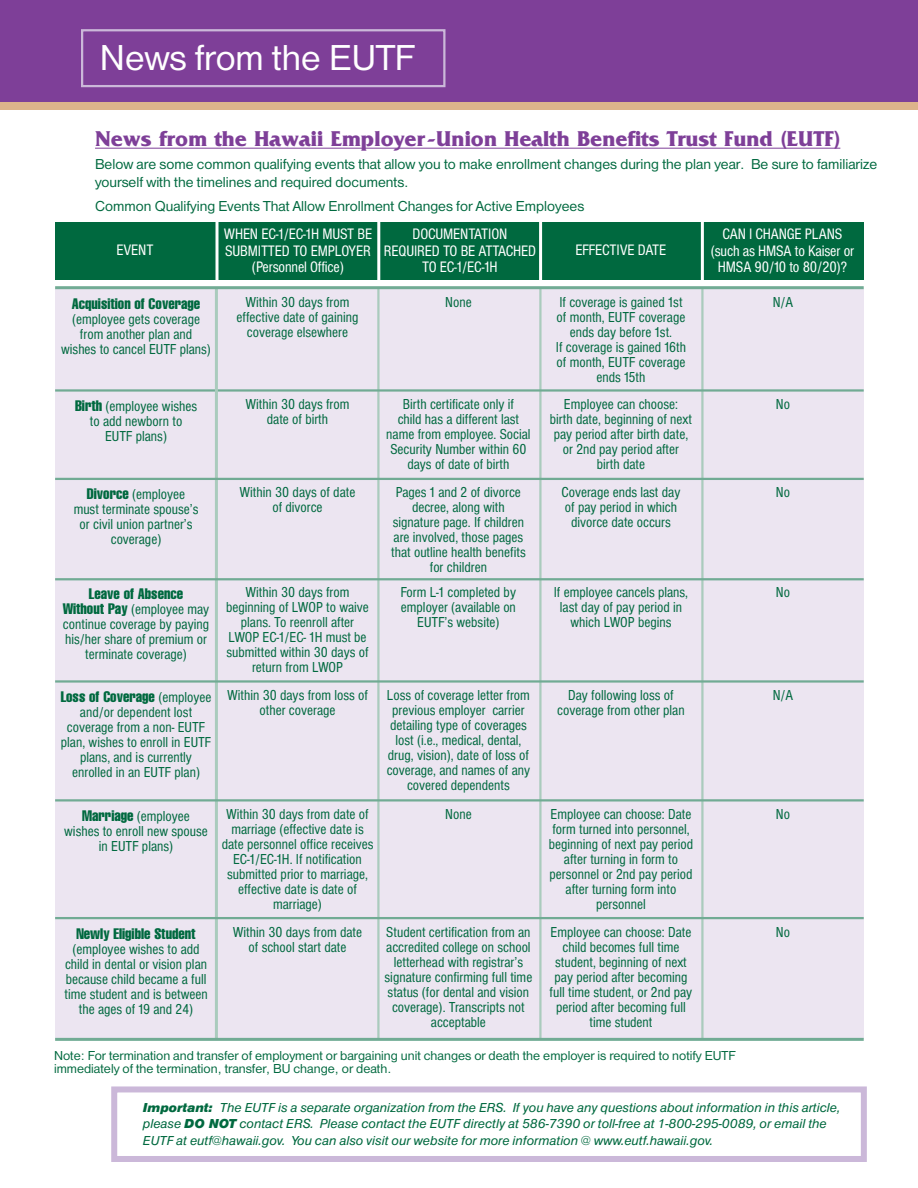
<style>
.page{position:relative;width:918px;height:1188px;background:#fff}
.page>*{position:absolute;margin:0;border:0;box-sizing:border-box;transform-origin:0 0}
.t1{font:37.5px "Helvetica Rmn";color:#fff}
.t2{font:700 22.5px "Friz Quadrata";color:#7e3f98}
.t3{font:condensed 15.75px/16.5px "Helvetica";letter-spacing:-.01em;color:#fff;text-align:center}
.t4{font:condensed 15px/15px "Helvetica";color:#00693f;text-align:center}
.t5{font:15px/18px "Helvetica Rmn";color:#00693f}
.t6{font:extra-condensed 15px "Helvetica";color:#00693f}
.t7{font:13.5px/16.5px "Helvetica Itl";color:#00693f}
.t8{font:13.5px/13.5px "Helvetica Rmn";color:#00693f}
.s1{font-stretch:extra-condensed}
.s2{font-stretch:condensed}
.s3{font-family:"Helvetica Bld Itl"}
</style>
<div class="page">
<div style="left:55px;top:222px;width:809px;height:58px;background:#00693f"></div>
<hr style="left:216px;top:216px;width:3px;height:69px;background:#fff">
<hr style="left:377px;top:216px;width:3px;height:69px;background:#fff">
<hr style="left:539px;top:216px;width:3px;height:69px;background:#fff">
<hr style="left:701px;top:216px;width:3px;height:69px;background:#fff">
<div style="left:0;top:42px;width:918px;height:68px;background:#ddb38b"></div>
<div style="left:0;top:0;width:918px;height:102px;background:#7e3f98"></div>
<hr style="left:95px;top:148px;width:745px;height:1px;background:#7e3f98">
<div style="left:81px;top:29px;width:365px;height:58px;border:2px solid #cbb8d9"></div>
<div style="left:111px;top:1086px;width:756px;height:76px;border:6px solid #cbb8d9"></div>
<div style="left:55px;top:289px;width:809px;height:750px;background:#ece5f1"></div>
<hr style="left:539px;top:288px;width:3px;height:751px;background:#aacbbd">
<hr style="left:701px;top:288px;width:3px;height:751px;background:#aacbbd">
<hr style="left:377px;top:288px;width:3px;height:751px;background:#aacbbd">
<hr style="left:55px;top:389px;width:809px;height:3px;background:#71ab94">
<hr style="left:215px;top:288px;width:3px;height:752px;background:#aacbbd">
<hr style="left:55px;top:478px;width:809px;height:2px;background:#71ab94">
<hr style="left:55px;top:578px;width:809px;height:2px;background:#71ab94">
<hr style="left:55px;top:680px;width:809px;height:3px;background:#71ab94">
<hr style="left:55px;top:1038px;width:809px;height:3px;background:#71ab94">
<hr style="left:55px;top:286px;width:809px;height:3px;background:#71ab94">
<hr style="left:55px;top:799px;width:809px;height:3px;background:#71ab94">
<hr style="left:55px;top:917px;width:809px;height:2px;background:#71ab94">
<h1 class="t1" style="left:100px;top:36px;width:317px">News from the EUTF</h1>
<h2 class="t2" style="left:95px;top:126px;width:747px">News from the Hawaii Employer-Union Health Benefits Trust Fund (EUTF)</h2>
<p class="t5" style="left:95px;top:154px;width:784px">Below are some common qualifying events that allow you to make enrollment changes during the plan year. Be sure to familiarize yourself with the timelines and required documents.</p>
<p class="t5" style="left:95px;top:196px;width:491px">Common Qualifying Events That Allow Enrollment Changes for Active Employees</p>
<p class="t3" style="left:224px;top:226px;width:150px">WHEN EC-1/EC-1H MUST BE<br>SUBMITTED TO EMPLOYER (Personnel Office)</p>
<p class="t3" style="left:384px;top:226px;width:153px">DOCUMENTATION<br>REQUIRED TO BE ATTACHED<br>TO EC-1/EC-1H</p>
<p class="t3" style="left:711px;top:226px;width:145px">CAN I CHANGE PLANS (such as HMSA to Kaiser or<br>HMSA 90/10 to 80/20)?</p>
<p class="t3" style="left:575px;top:241px;width:93px">EFFECTIVE DATE</p>
<p class="t3" style="left:117px;top:241px;width:38px">EVENT</p>
<p class="t4" style="left:237px;top:294px;width:123px">Within 30 days from effective date of gaining coverage elsewhere</p>
<p class="t4" style="left:445px;top:294px;width:28px">None</p>
<p class="t4" style="left:556px;top:294px;width:132px">If coverage is gained 1st of month, EUTF coverage ends day before 1st.<br>If coverage is gained 16th of month, EUTF coverage ends 15th</p>
<p class="t6" style="left:72px;top:294px;width:130px">Acquisition of Coverage</p>
<p class="t4" style="left:773px;top:294px;width:22px">N/A</p>
<p class="t4" style="left:61px;top:311px;width:151px">(employee gets coverage from another plan and wishes to cancel EUTF plans)</p>
<p class="t4" style="left:246px;top:396px;width:105px">Within 30 days from date of birth</p>
<p class="t4" style="left:386px;top:396px;width:146px">Birth certificate only if<br>child has a different last name from employee. Social<br>Security Number within 60 days of date of birth</p>
<p class="t4" style="left:550px;top:396px;width:144px">Employee can choose:<br>birth date, beginning of next pay period after birth date, or 2nd pay period after birth date</p>
<p class="t4" style="left:75px;top:398px;width:124px"><span class="s1">Birth</span> (employee wishes</p>
<p class="t4" style="left:776px;top:396px;width:16px">No</p>
<p class="t4" style="left:90px;top:413px;width:94px">to add newborn to<br>EUTF plans)</p>
<p class="t4" style="left:240px;top:484px;width:117px">Within 30 days of date of divorce</p>
<p class="t4" style="left:391px;top:484px;width:136px">Pages 1 and 2 of divorce decree, along with signature page. If children are involved, those pages that outline health benefits for children</p>
<p class="t4" style="left:562px;top:484px;width:120px">Coverage ends last day of pay period in which divorce date occurs</p>
<p class="t4" style="left:87px;top:486px;width:100px"><span class="s1">Divorce</span> (employee</p>
<p class="t4" style="left:776px;top:484px;width:16px">No</p>
<p class="t4" style="left:74px;top:501px;width:126px">must terminate spouse’s or civil union partner’s coverage)</p>
<p class="t4" style="left:226px;top:585px;width:144px">Within 30 days from beginning of LWOP to waive plans. To reenroll after<br>LWOP EC-1/EC- 1H must be submitted within 30 days of return from LWOP</p>
<p class="t4" style="left:401px;top:585px;width:117px">Form L-1 completed by employer (available on<br>EUTF’s website)</p>
<p class="t4" style="left:554px;top:585px;width:136px">If employee cancels plans, last day of pay period in which LWOP begins</p>
<p class="t6" style="left:89px;top:585px;width:96px">Leave of Absence</p>
<p class="t4" style="left:776px;top:585px;width:16px">No</p>
<p class="t4" style="left:63px;top:602px;width:148px"><span class="s1">Without Pay</span> (employee may continue coverage by paying his/her share of premium or terminate coverage)</p>
<p class="t4" style="left:227px;top:688px;width:142px">Within 30 days from loss of other coverage</p>
<p class="t4" style="left:387px;top:688px;width:145px">Loss of coverage letter from previous employer carrier detailing type of coverages lost (i.e., medical, dental, drug, vision), date of loss of coverage, and names of any covered dependents</p>
<p class="t4" style="left:557px;top:688px;width:129px">Day following loss of coverage from other plan</p>
<p class="t6" style="left:61px;top:687px;width:152px">Loss of Coverage <span class="s2">(employee</span></p>
<p class="t4" style="left:773px;top:688px;width:22px">N/A</p>
<p class="t4" style="left:61px;top:705px;width:152px">and/or dependent lost coverage from a non- EUTF plan, wishes to enroll in EUTF plans, and is currently enrolled in an EUTF plan)</p>
<p class="t4" style="left:222px;top:806px;width:153px">Within 30 days from date of marriage (effective date is date personnel office receives<br>EC-1/EC-1H. If notification submitted prior to marriage, effective date is date of marriage)</p>
<p class="t4" style="left:445px;top:806px;width:28px">None</p>
<p class="t4" style="left:549px;top:806px;width:146px">Employee can choose: Date form turned into personnel, beginning of next pay period after turning in form to personnel or 2nd pay period after turning form into personnel</p>
<p class="t4" style="left:82px;top:808px;width:109px"><span class="s1">Marriage</span> (employee</p>
<p class="t4" style="left:776px;top:806px;width:16px">No</p>
<p class="t4" style="left:64px;top:823px;width:145px">wishes to enroll new spouse in EUTF plans)</p>
<p class="t4" style="left:233px;top:924px;width:131px">Within 30 days from date of school start date</p>
<p class="t4" style="left:385px;top:924px;width:149px">Student certification from an accredited college on school letterhead with registrar’s signature confirming full time status (for dental and vision coverage). Transcripts not acceptable</p>
<p class="t4" style="left:550px;top:924px;width:144px">Employee can choose: Date child becomes full time student, beginning of next pay period after becoming full time student, or 2nd pay period after becoming full time student</p>
<p class="t6" style="left:76px;top:924px;width:121px">Newly Eligible Student</p>
<p class="t4" style="left:776px;top:924px;width:16px">No</p>
<p class="t4" style="left:64px;top:941px;width:145px">(employee wishes to add child in dental or vision plan because child became a full time student and is between the ages of 19 and 24)</p>
<p class="t8" style="left:54px;top:1049px;width:683px">Note: For termination and transfer of employment or bargaining unit changes or death the employer is required to notify EUTF immediately of the termination, transfer, BU change, or death.</p>
<p class="t7" style="left:143px;top:1099px;width:699px"><span class="s3">Important:</span> The EUTF is a separate organization from the ERS. If you have any questions about information in this article, please <span class="s3">DO NOT</span> contact ERS. Please contact the EUTF directly at 586-7390 or toll-free at 1-800-295-0089, or email the<br>EUTF at eutf@hawaii.gov. You can also visit our website for more information @ www.eutf.hawaii.gov.</p>
</div>
